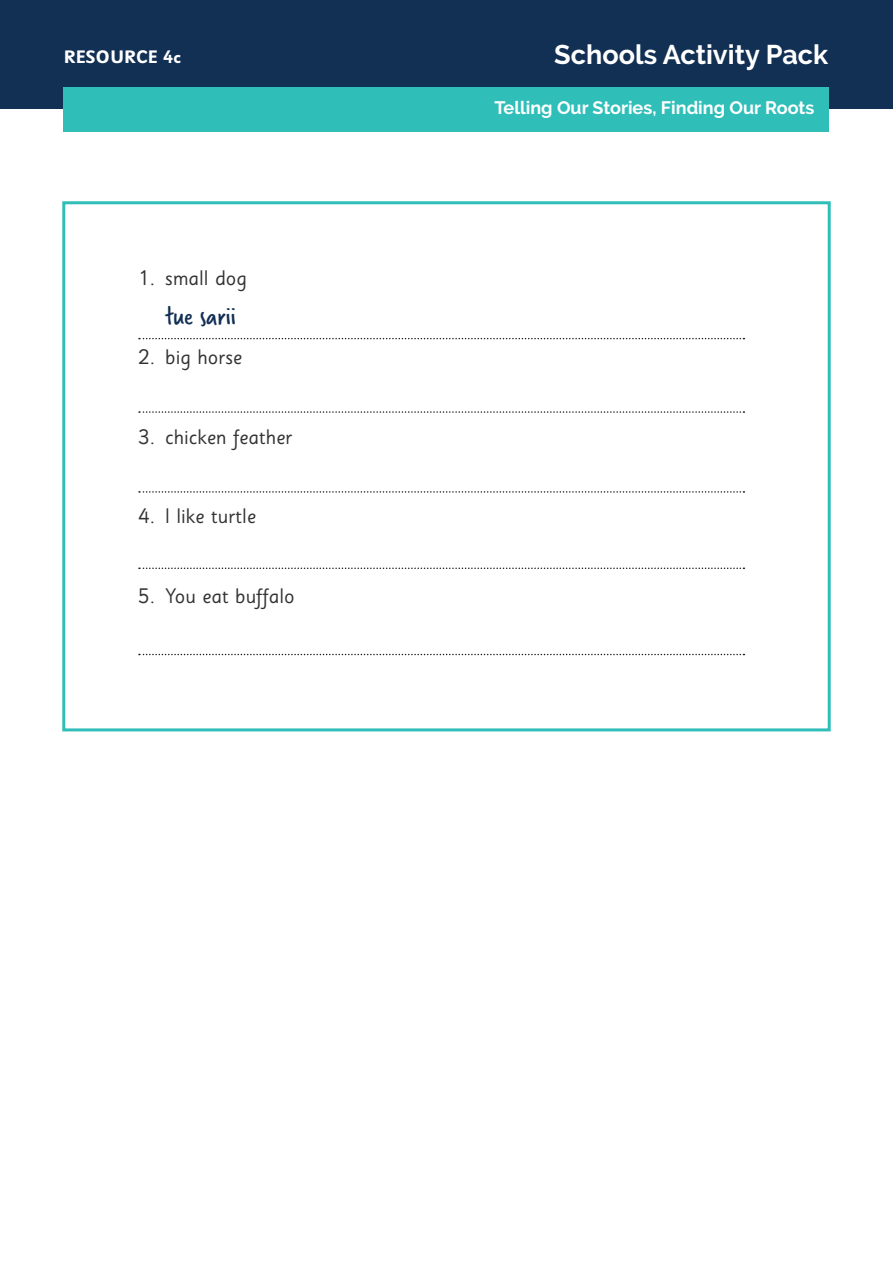
<style>
.page{position:relative;width:893px;height:1263px;background:#fff}
.page>*{position:absolute;margin:0;border:0;box-sizing:border-box;transform-origin:0 0}
.t1{font:700 27px "Raleway";color:#fff}
.body{font:27px "Verveine";color:#122f54}
.body-2{font:21px "Sassoon Sans Std";color:#323332}
.t2{font:700 18px "Raleway";color:#fff}
.t3{font:700 18px "Sassoon Infant Std";color:#fff}
</style>
<div class="page">
<div style="left:0;top:0;width:893px;height:109px;background:#122f54"></div>
<div style="left:64px;top:87px;width:765px;height:44px;background:#30beb9"></div>
<div style="left:62px;top:201px;width:769px;height:530px;border:3px solid #30beb9"></div>
<svg style="left:139px;top:338px;width:605px;height:1px"></svg>
<svg style="left:139px;top:567px;width:605px;height:2px"></svg>
<svg style="left:139px;top:411px;width:605px;height:2px"></svg>
<svg style="left:139px;top:654px;width:605px;height:1px"></svg>
<svg style="left:139px;top:491px;width:605px;height:2px"></svg>
<p class="t3" style="left:64px;top:46px;width:119px">RESOURCE 4c</p>
<p class="t1" style="left:554px;top:39px;width:275px">Schools Activity Pack</p>
<p class="body-2" style="left:138px;top:265px;width:110px">1. small dog</p>
<p class="body" style="left:165px;top:298px;width:72px">tue sarii</p>
<p class="body-2" style="left:138px;top:344px;width:106px">2. big horse</p>
<p class="body-2" style="left:138px;top:424px;width:156px">3. chicken feather</p>
<p class="body-2" style="left:138px;top:503px;width:120px">4. I like turtle</p>
<p class="body-2" style="left:138px;top:583px;width:158px">5. You eat buffalo</p>
<p class="t2" style="left:494px;top:98px;width:321px">Telling Our Stories, Finding Our Roots</p>
</div>
